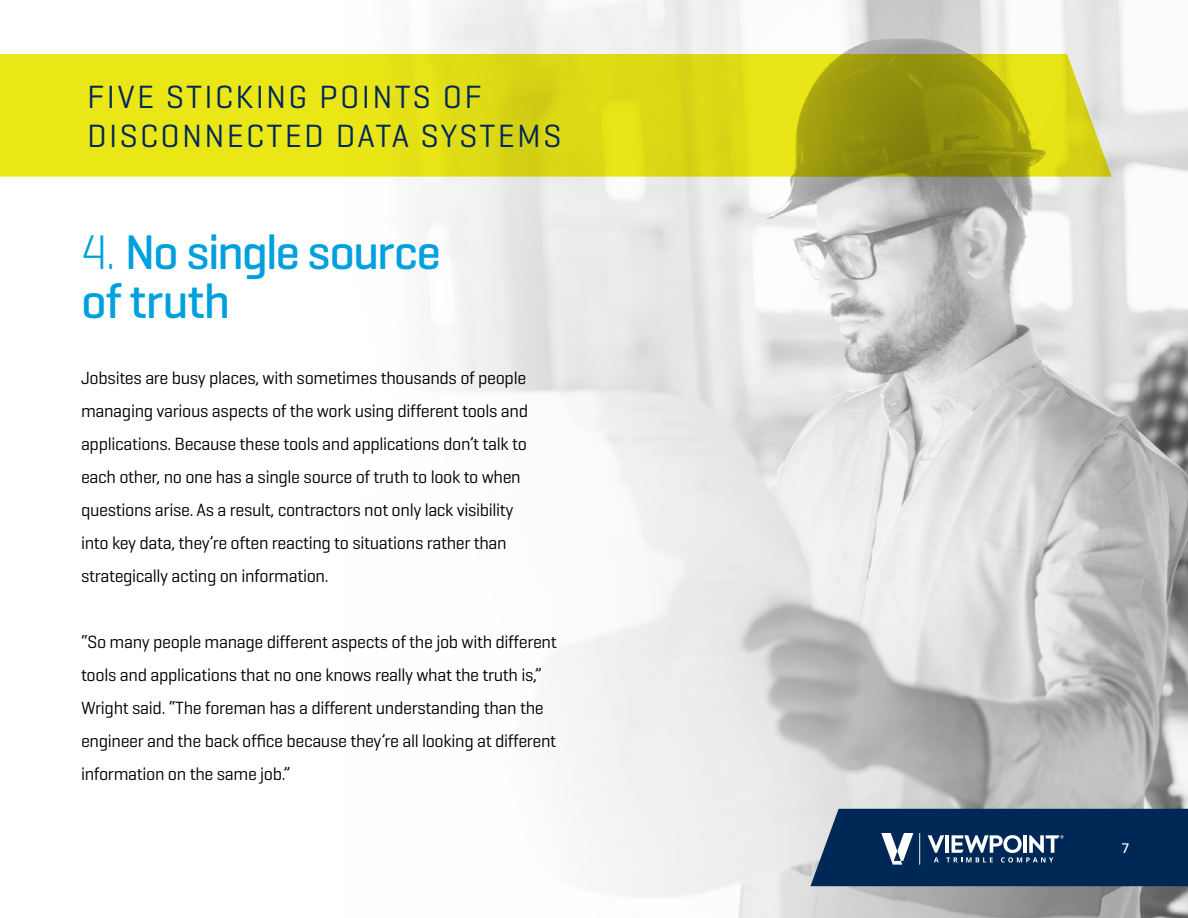
<style>
.page{position:relative;width:1188px;height:918px;background:#fff}
.page>*{position:absolute;margin:0;border:0;box-sizing:border-box;transform-origin:0 0}
.num_list_2{font:500 49.5px/49.5px "Geogrotesque";letter-spacing:-.035em;color:#00a0df}
.t1{font:32.7px/39.3px "Geogrotesque";letter-spacing:.07em;color:#002856}
.t2{font:18px/33px "Geogrotesque";letter-spacing:-.02em;color:#000}
.t3{font:500 14.25px "Geogrotesque";color:#fff}
.s1{font-weight:300}
</style>
<div class="page">
<img style="left:417px;top:0;width:771px;height:918px">
<svg style="left:0;top:54px;width:1112px;height:123px;background:#d5d119"></svg>
<svg style="left:810px;top:809px;width:378px;height:77px;background:#183c65"></svg>
<h1 class="t1" style="left:87px;top:76px;width:476px">FIVE STICKING POINTS OF<br>DISCONNECTED DATA SYSTEMS</h1>
<p class="num_list_2" style="left:81px;top:226px;width:362px"><span class="s1">4.</span> No single source of truth</p>
<p class="t2" style="left:81px;top:361px;width:449px">Jobsites are busy places, with sometimes thousands of people managing various aspects of the work using different tools and applications. Because these tools and applications don’t talk to each other, no one has a single source of truth to look to when questions arise. As a result, contractors not only lack visibility into key data, they’re often reacting to situations rather than strategically acting on information.</p>
<p class="t2" style="left:81px;top:625px;width:477px">“So many people manage different aspects of the job with different tools and applications that no one knows really what the truth is,” Wright said. “The foreman has a different understanding than the engineer and the back office because they’re all looking at different information on the same job.”</p>
<p class="t3" style="left:1122px;top:839px;width:9px">7</p>
</div>
